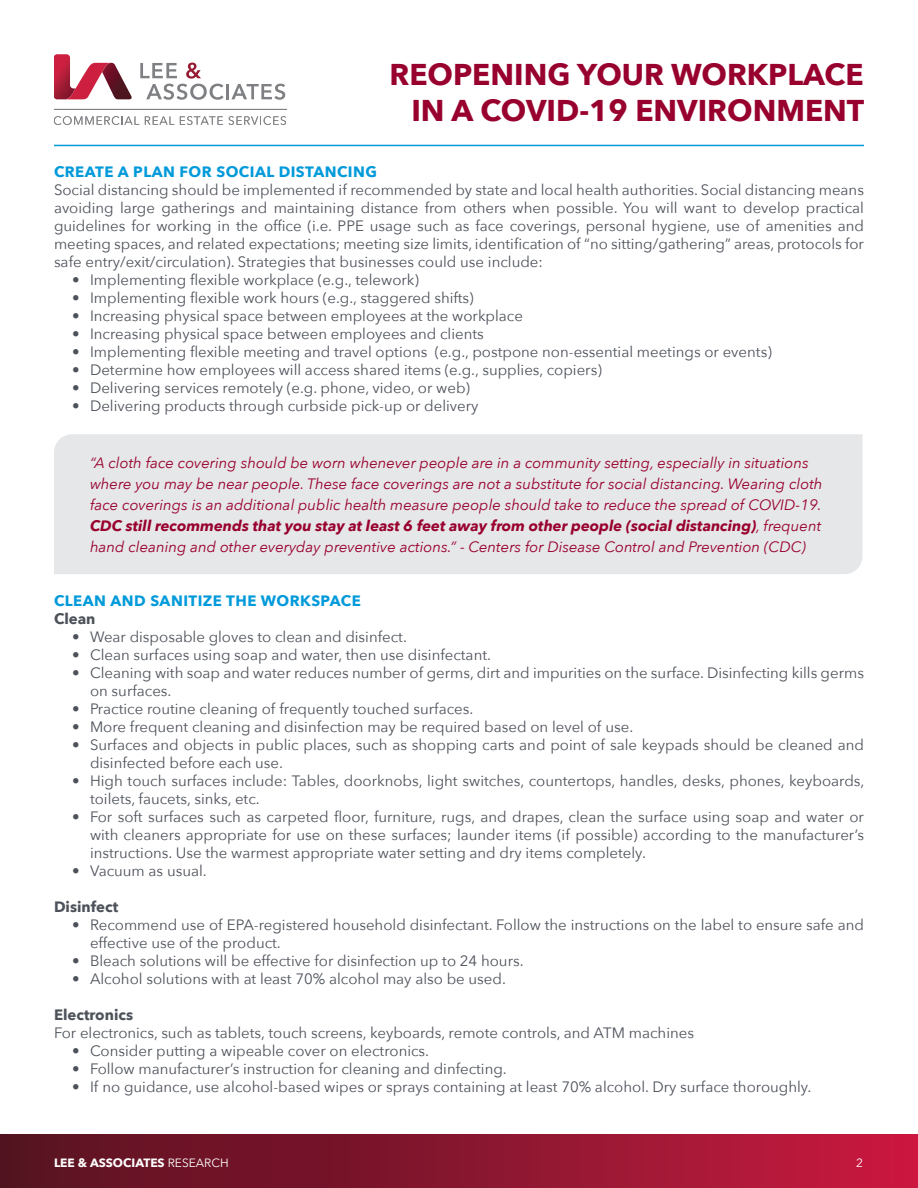
<style>
.page{position:relative;width:918px;height:1188px;background:#fff}
.page>*{position:absolute;margin:0;border:0;box-sizing:border-box;transform-origin:0 0}
.t1{font:700 30px/36px "Avenir Next";color:#98002e;text-align:right}
.t2{font:15px/18px "Avenir Next";color:#4d525a}
.t3{font:italic 15px/21px "Avenir Next";color:#98002e}
.t4{font:700 15px "Avenir Next";letter-spacing:.03em;color:#009ada}
.t5{font:700 15px "Avenir Next";color:#4d525a}
.t6{font:700 12px "Avenir Next";color:#fff}
.t7{font:12px "Avenir Next";color:#fff}
.s1{font-weight:700}
.s2{font-weight:400}
</style>
<div class="page">
<div style="left:0;top:1134px;width:918px;height:54px;background:linear-gradient(to right,#511220,#c6193f)"></div>
<svg style="left:140px;top:63px;width:84px;height:37px"></svg>
<hr style="left:226px;top:84px;width:3px;height:15px;background:#7e8083">
<svg style="left:231px;top:84px;width:54px;height:16px"></svg>
<svg style="left:54px;top:54px;width:78px;height:45px"></svg>
<hr style="left:54px;top:109px;width:233px;height:1px;background:#7e8083">
<svg style="left:54px;top:116px;width:85px;height:9px"></svg>
<svg style="left:145px;top:116px;width:29px;height:9px"></svg>
<svg style="left:180px;top:116px;width:106px;height:9px"></svg>
<hr style="left:54px;top:145px;width:810px;height:1px;background:#009ada">
<div style="left:54px;top:434px;width:808px;height:140px;background:#e6e7e8"></div>
<h1 class="t1" style="left:389px;top:56px;width:476px">REOPENING YOUR WORKPLACE<br>IN A COVID-19 ENVIRONMENT</h1>
<p class="t4" style="left:54px;top:159px;width:324px">CREATE A PLAN FOR SOCIAL DISTANCING</p>
<p class="t2" style="left:54px;top:180px;width:812px;text-align:justify">Social distancing should be implemented if recommended by state and local health authorities. Social distancing means avoiding large gatherings and maintaining distance from others when possible. You will want to develop practical guidelines for working in the office (i.e. PPE usage such as face coverings, personal hygiene, use of amenities and meeting spaces, and related expectations; meeting size limits, identification of “no sitting/gathering” areas, protocols for safe entry/exit/circulation). Strategies that businesses could use include:</p>
<p class="t2" style="left:72px;top:270px;width:349px">• Implementing flexible workplace (e.g., telework)</p>
<p class="t2" style="left:72px;top:288px;width:403px">• Implementing flexible work hours (e.g., staggered shifts)</p>
<p class="t2" style="left:72px;top:306px;width:453px">• Increasing physical space between employees at the workplace</p>
<p class="t2" style="left:72px;top:324px;width:413px">• Increasing physical space between employees and clients</p>
<p class="t2" style="left:72px;top:342px;width:701px">• Implementing flexible meeting and travel options (e.g., postpone non-essential meetings or events)</p>
<p class="t2" style="left:72px;top:360px;width:531px">• Determine how employees will access shared items (e.g., supplies, copiers)</p>
<p class="t2" style="left:72px;top:378px;width:400px">• Delivering services remotely (e.g. phone, video, or web)</p>
<p class="t2" style="left:72px;top:396px;width:408px">• Delivering products through curbside pick-up or delivery</p>
<p class="t3" style="left:90px;top:452px;width:734px">“A cloth face covering should be worn whenever people are in a community setting, especially in situations where you may be near people. These face coverings are not a substitute for social distancing. Wearing cloth face coverings is an additional public health measure people should take to reduce the spread of COVID-19.<br><span class="s1">CDC still recommends that you stay at least 6 feet away from other people (social distancing)</span>, frequent hand cleaning and other everyday preventive actions.” - Centers for Disease Control and Prevention (CDC)</p>
<p class="t4" style="left:54px;top:588px;width:308px">CLEAN AND SANITIZE THE WORKSPACE</p>
<p class="t5" style="left:54px;top:606px;width:43px">Clean</p>
<p class="t2" style="left:72px;top:627px;width:336px">• Wear disposable gloves to clean and disinfect.</p>
<p class="t2" style="left:72px;top:645px;width:421px">• Clean surfaces using soap and water, then use disinfectant.</p>
<p class="t2" style="left:90px;top:663px;width:776px;text-indent:-18px">• Cleaning with soap and water reduces number of germs, dirt and impurities on the surface. Disinfecting kills germs on surfaces.</p>
<p class="t2" style="left:72px;top:699px;width:403px">• Practice routine cleaning of frequently touched surfaces.</p>
<p class="t2" style="left:72px;top:717px;width:563px">• More frequent cleaning and disinfection may be required based on level of use.</p>
<p class="t2" style="left:90px;top:735px;width:775px;text-indent:-18px">• Surfaces and objects in public places, such as shopping carts and point of sale keypads should be cleaned and disinfected before each use.</p>
<p class="t2" style="left:90px;top:771px;width:776px;text-indent:-18px">• High touch surfaces include: Tables, doorknobs, light switches, countertops, handles, desks, phones, keyboards, toilets, faucets, sinks, etc.</p>
<p class="t2" style="left:90px;top:807px;width:776px;text-align:justify;text-indent:-18px">• For soft surfaces such as carpeted floor, furniture, rugs, and drapes, clean the surface using soap and water or with cleaners appropriate for use on these surfaces; launder items (if possible) according to the manufacturer’s instructions. Use the warmest appropriate water setting and dry items completely.</p>
<p class="t2" style="left:72px;top:861px;width:136px">• Vacuum as usual.</p>
<p class="t5" style="left:54px;top:894px;width:66px">Disinfect</p>
<p class="t2" style="left:90px;top:915px;width:776px;text-indent:-18px">• Recommend use of EPA-registered household disinfectant. Follow the instructions on the label to ensure safe and effective use of the product.</p>
<p class="t2" style="left:72px;top:951px;width:453px">• Bleach solutions will be effective for disinfection up to 24 hours.</p>
<p class="t2" style="left:72px;top:969px;width:436px">• Alcohol solutions with at least 70% alcohol may also be used.</p>
<p class="t5" style="left:54px;top:1002px;width:81px">Electronics</p>
<p class="t2" style="left:54px;top:1023px;width:642px">For electronics, such as tablets, touch screens, keyboards, remote controls, and ATM machines</p>
<p class="t2" style="left:72px;top:1041px;width:359px">• Consider putting a wipeable cover on electronics.</p>
<p class="t2" style="left:72px;top:1059px;width:436px">• Follow manufacturer’s instruction for cleaning and dinfecting.</p>
<p class="t2" style="left:72px;top:1077px;width:741px">• If no guidance, use alcohol-based wipes or sprays containing at least 70% alcohol. Dry surface thoroughly.</p>
<p class="t6" style="left:54px;top:1153px;width:176px">LEE &amp; ASSOCIATES <span class="s2">RESEARCH</span></p>
<p class="t7" style="left:856px;top:1153px;width:8px">2</p>
</div>
